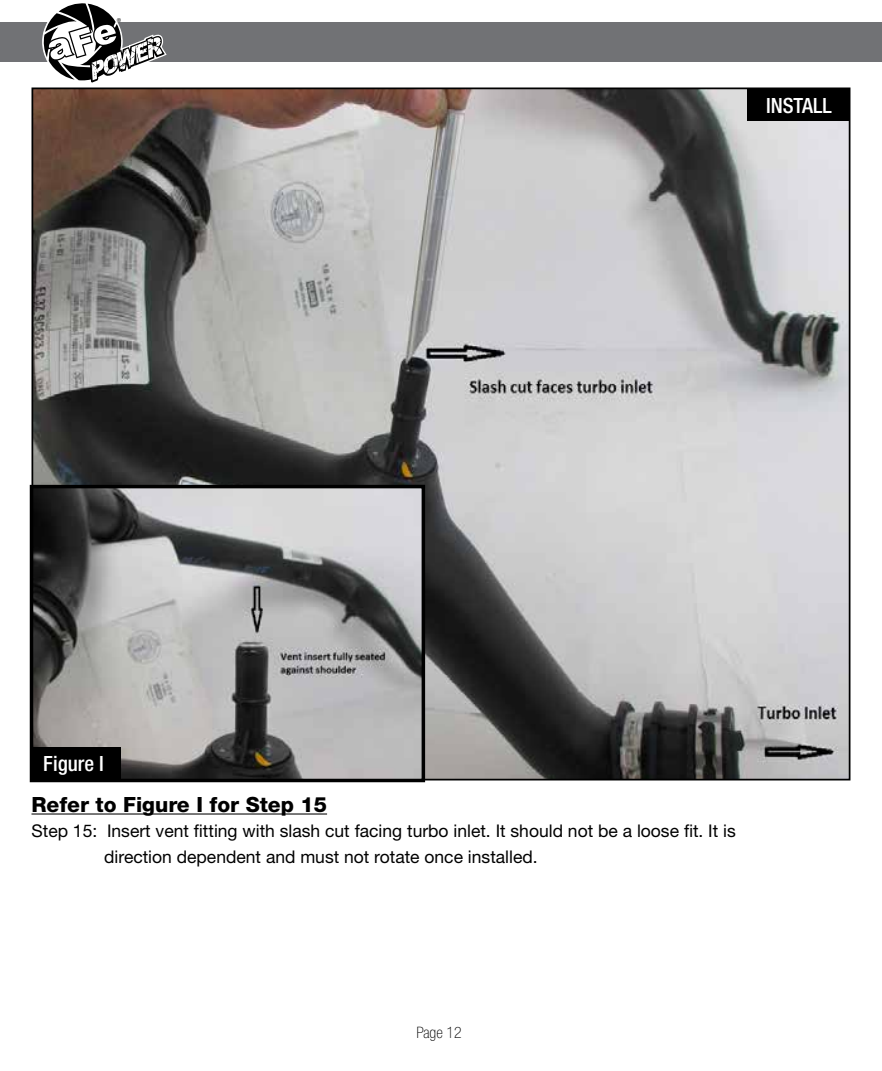
<style>
.page{position:relative;width:882px;height:1071px;background:#fff}
.page>*{position:absolute;margin:0;border:0;box-sizing:border-box;transform-origin:0 0}
.t1{font:800 21px "Helvetica Neue";color:#000}
.t2{font:500 condensed 21px "Helvetica Neue";color:#fff}
.t3{font:17.5px/26.2px "Helvetica Neue";color:#000}
.t4{font:100 condensed 15.75px "Helvetica Neue";color:#000}
.t5{font:8.75px "Myriad";color:#000}
</style>
<div class="page">
<div style="left:0;top:23px;width:882px;height:39px;background:#717275"></div>
<svg style="left:43px;top:3px;width:124px;height:80px"></svg>
<img style="left:35px;top:91px;width:812px;height:686px">
<hr style="left:32px;top:813px;width:295px;height:2px;background:#000">
<div style="left:747px;top:88px;width:103px;height:33px;background:#000"></div>
<img style="left:35px;top:490px;width:385px;height:287px">
<div style="left:30px;top:485px;width:395px;height:297px;border:4px solid #000"></div>
<div style="left:32px;top:747px;width:89px;height:33px;background:#000"></div>
<hr style="left:422px;top:487px;width:2px;height:294px;background:#000">
<hr style="left:32px;top:486px;width:392px;height:1px;background:#000">
<p class="t5" style="left:117px;top:17px;width:6px">®</p>
<p class="t2" style="left:766px;top:93px;width:67px">INSTALL</p>
<p class="t2" style="left:43px;top:751px;width:62px">Figure I</p>
<p class="t1" style="left:32px;top:792px;width:297px">Refer to Figure I for Step 15</p>
<p class="t3" style="left:104px;top:817px;width:633px;text-indent:-73px">Step 15: Insert vent fitting with slash cut facing turbo inlet. It should not be a loose fit. It is direction dependent and must not rotate once installed.</p>
<p class="t4" style="left:416px;top:1023px;width:47px">Page 12</p>
</div>
